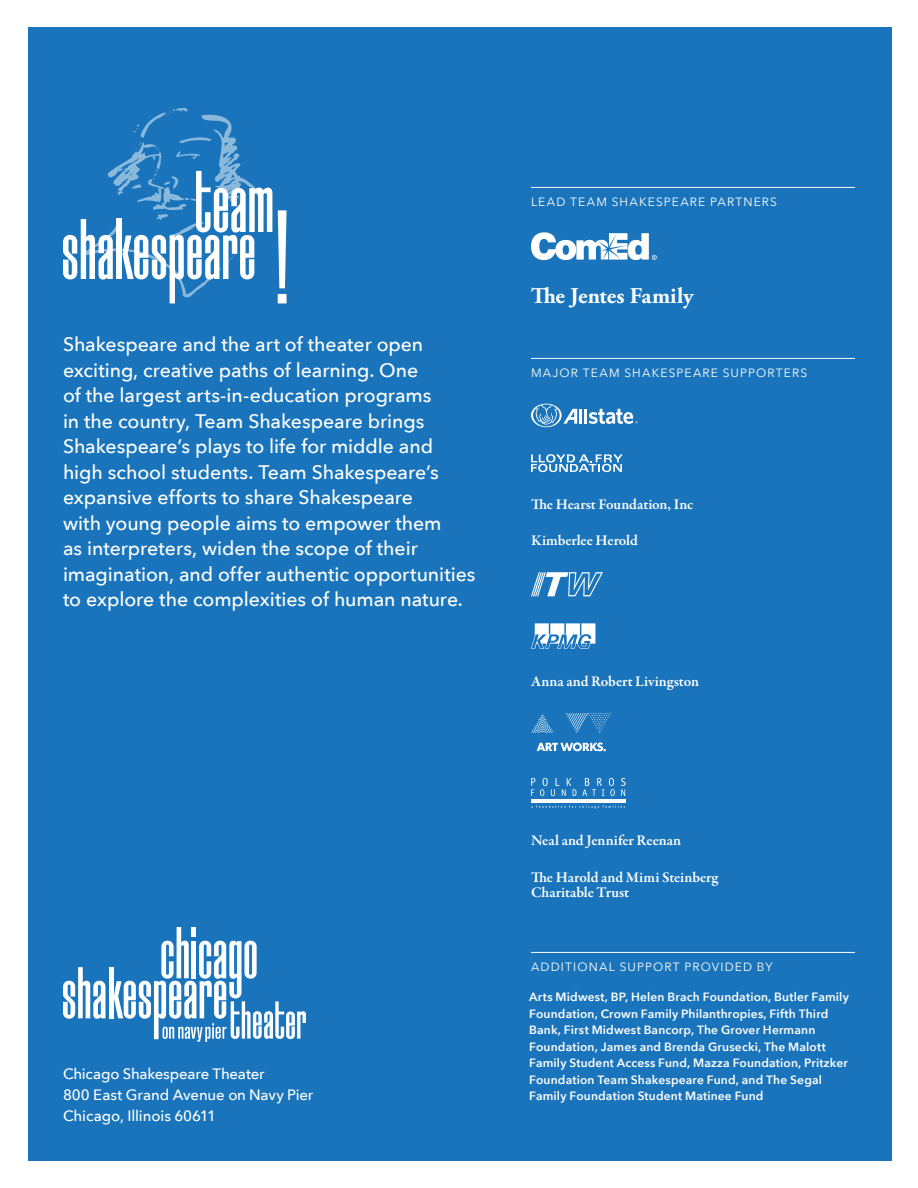
<style>
.page{position:relative;width:918px;height:1188px;background:#fff}
.page>*{position:absolute;margin:0;border:0;box-sizing:border-box;transform-origin:0 0}
.t1{font:700 22.5px "Adobe Garamond Pro";letter-spacing:-.005em;color:#fff}
.t2{font:500 19.5px/25.5px "Avenir Next";letter-spacing:-.005em;color:#fff}
.t3{font:600 15px/15px "Garamond Premr Pro";letter-spacing:-.005em;color:#fff}
.t4{font:500 15px/21px "Avenir Next";letter-spacing:-.01em;color:#fff}
.t5{font:600 12px/16.5px "Avenir Next";letter-spacing:.015em;color:#fff}
.t6{font:12px "Avenir Next";letter-spacing:.095em;color:#fff}
</style>
<div class="page">
<div style="left:28px;top:27px;width:864px;height:1134px;background:#1974bb"></div>
<hr style="left:531px;top:187px;width:324px;height:1px;background:#fff">
<hr style="left:531px;top:358px;width:324px;height:1px;background:#fff">
<hr style="left:531px;top:952px;width:324px;height:1px;background:#fff">
<svg style="left:537px;top:742px;width:69px;height:9px"></svg>
<svg style="left:565px;top:713px;width:46px;height:20px"></svg>
<svg style="left:531px;top:713px;width:23px;height:20px"></svg>
<hr style="left:579px;top:409px;width:3px;height:15px;background:#fff">
<hr style="left:584px;top:409px;width:3px;height:15px;background:#fff">
<svg style="left:589px;top:409px;width:49px;height:15px"></svg>
<svg style="left:531px;top:404px;width:46px;height:23px"></svg>
<svg style="left:531px;top:232px;width:126px;height:28px"></svg>
<svg style="left:531px;top:805px;width:94px;height:3px"></svg>
<svg style="left:531px;top:778px;width:45px;height:18px"></svg>
<svg style="left:582px;top:778px;width:33px;height:18px"></svg>
<svg style="left:621px;top:778px;width:5px;height:18px"></svg>
<hr style="left:531px;top:799px;width:94px;height:4px;background:#fff">
<svg style="left:531px;top:572px;width:72px;height:24px"></svg>
<svg style="left:531px;top:623px;width:64px;height:26px"></svg>
<svg style="left:531px;top:454px;width:92px;height:18px"></svg>
<hr style="left:109px;top:967px;width:4px;height:51px;background:#fff">
<svg style="left:114px;top:927px;width:192px;height:115px"></svg>
<hr style="left:192px;top:941px;width:4px;height:37px;background:#fff">
<hr style="left:192px;top:927px;width:4px;height:10px;background:#fff">
<svg style="left:63px;top:967px;width:42px;height:52px"></svg>
<svg style="left:63px;top:108px;width:209px;height:195px"></svg>
<svg style="left:278px;top:210px;width:9px;height:93px"></svg>
<p class="t2" style="left:63px;top:331px;width:414px">Shakespeare and the art of theater open exciting, creative paths of learning. One<br>of the largest arts-in-education programs<br>in the country, Team Shakespeare brings Shakespeare’s plays to life for middle and high school students. Team Shakespeare’s expansive efforts to share Shakespeare<br>with young people aims to empower them<br>as interpreters, widen the scope of their imagination, and offer authentic opportunities to explore the complexities of human nature.</p>
<p class="t6" style="left:531px;top:191px;width:247px">LEAD TEAM SHAKESPEARE PARTNERS</p>
<p class="t1" style="left:531px;top:283px;width:164px">The Jentes Family</p>
<p class="t6" style="left:531px;top:362px;width:278px">MAJOR TEAM SHAKESPEARE SUPPORTERS</p>
<p class="t3" style="left:531px;top:497px;width:164px">The Hearst Foundation, Inc</p>
<p class="t3" style="left:531px;top:533px;width:108px">Kimberlee Herold</p>
<p class="t3" style="left:531px;top:674px;width:170px">Anna and Robert Livingston</p>
<p class="t4" style="left:63px;top:1062px;width:252px">Chicago Shakespeare Theater<br>800 East Grand Avenue on Navy Pier<br>Chicago, Illinois 60611</p>
<p class="t3" style="left:531px;top:833px;width:152px">Neal and Jennifer Reenan</p>
<p class="t3" style="left:531px;top:870px;width:189px">The Harold and Mimi Steinberg<br>Charitable Trust</p>
<p class="t6" style="left:531px;top:956px;width:243px">ADDITIONAL SUPPORT PROVIDED BY</p>
<p class="t5" style="left:529px;top:988px;width:321px">Arts Midwest, BP, Helen Brach Foundation, Butler Family Foundation, Crown Family Philanthropies, Fifth Third Bank, First Midwest Bancorp, The Grover Hermann Foundation, James and Brenda Grusecki, The Malott Family Student Access Fund, Mazza Foundation, Pritzker Foundation Team Shakespeare Fund, and The Segal Family Foundation Student Matinee Fund</p>
</div>
